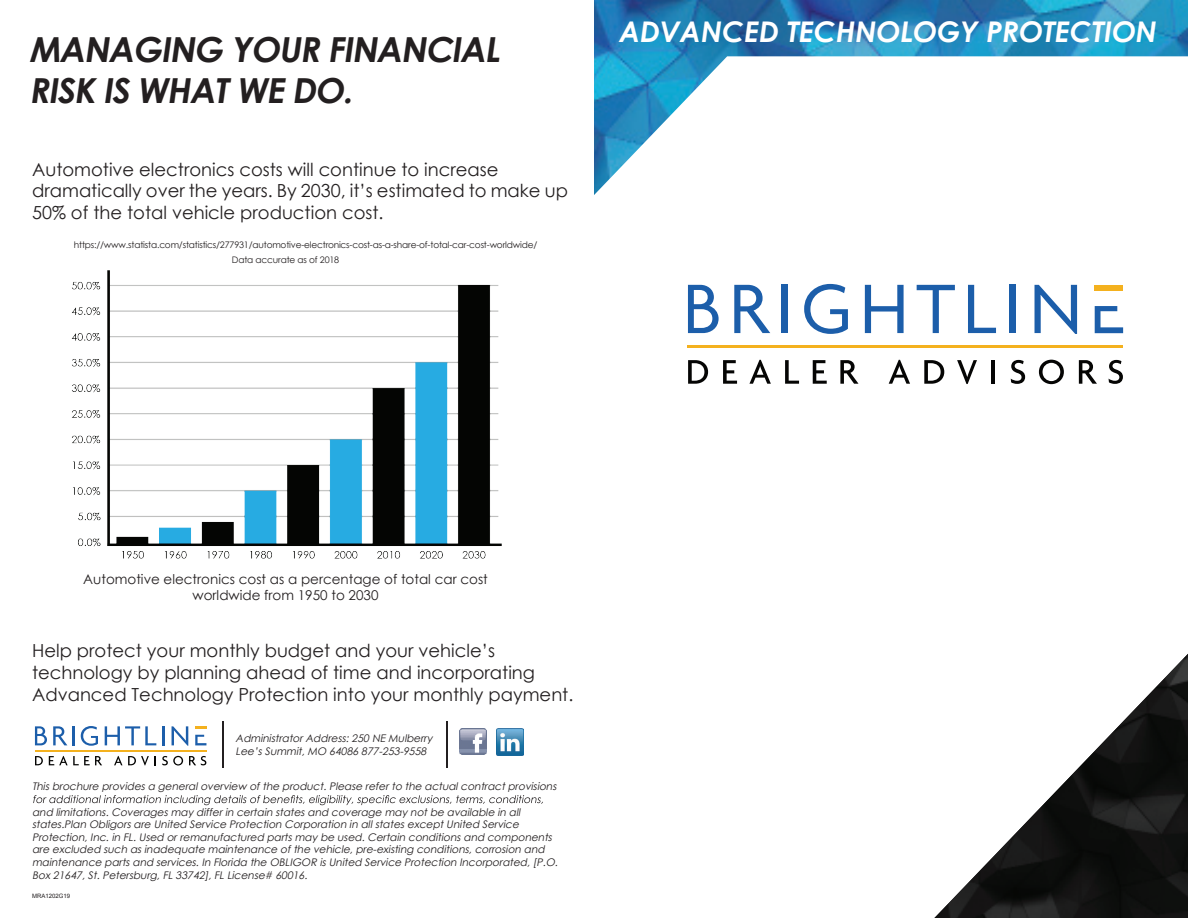
<style>
.page{position:relative;width:1188px;height:918px;background:#fff}
.page>*{position:absolute;margin:0;border:0;box-sizing:border-box;transform-origin:0 0}
.t1{font:700 34.5px/41.4px "Century Gothic";color:#231f20}
.t2{font:italic 700 28.5px "Century Gothic";color:#fff}
.t3{font:18px/21.6px "Century Gothic";color:#231f20}
.t4{font:13.5px/16.2px "Century Gothic";color:#231f20;text-align:center}
.t5{font:italic 10.5px/12.6px "Century Gothic";color:#231f20}
.t6{font:9px/14.7px "Century Gothic";letter-spacing:-.02em;color:#231f20}
.t7{font:6px "Arial";color:#231f20}
</style>
<div class="page">
<img style="left:594px;top:0;width:594px;height:195px">
<img style="left:934px;top:654px;width:254px;height:264px">
<img style="left:497px;top:729px;width:26px;height:26px">
<img style="left:460px;top:728px;width:26px;height:27px">
<svg style="left:460px;top:734px;width:26px;height:1px"></svg>
<svg style="left:460px;top:741px;width:26px;height:1px"></svg>
<svg style="left:460px;top:748px;width:26px;height:1px"></svg>
<hr style="left:222px;top:721px;width:1px;height:47px;background:#231f20">
<hr style="left:446px;top:721px;width:1px;height:47px;background:#231f20">
<svg style="left:33px;top:795px;width:510px;height:10px"></svg>
<img style="left:72px;top:271px;width:429px;height:288px">
<svg style="left:688px;top:285px;width:31px;height:48px"></svg>
<svg style="left:734px;top:285px;width:36px;height:48px"></svg>
<div style="left:781px;top:285px;width:7px;height:48px;background:#1c5eaa"></div>
<svg style="left:804px;top:284px;width:44px;height:50px"></svg>
<svg style="left:865px;top:285px;width:39px;height:48px"></svg>
<svg style="left:917px;top:285px;width:38px;height:48px"></svg>
<svg style="left:968px;top:285px;width:28px;height:48px"></svg>
<div style="left:1010px;top:285px;width:6px;height:48px;background:#1c5eaa"></div>
<svg style="left:1035px;top:285px;width:42px;height:49px"></svg>
<svg style="left:1095px;top:306px;width:28px;height:27px"></svg>
<div style="left:1095px;top:285px;width:28px;height:6px;background:#f4b11e"></div>
<svg style="left:688px;top:360px;width:20px;height:24px"></svg>
<svg style="left:723px;top:360px;width:14px;height:24px"></svg>
<svg style="left:749px;top:360px;width:22px;height:24px"></svg>
<svg style="left:785px;top:360px;width:14px;height:24px"></svg>
<svg style="left:813px;top:360px;width:14px;height:24px"></svg>
<svg style="left:840px;top:360px;width:19px;height:24px"></svg>
<svg style="left:889px;top:360px;width:21px;height:24px"></svg>
<svg style="left:924px;top:360px;width:20px;height:24px"></svg>
<svg style="left:957px;top:360px;width:20px;height:24px"></svg>
<hr style="left:992px;top:360px;width:3px;height:24px;background:#050504">
<svg style="left:1011px;top:360px;width:14px;height:24px"></svg>
<svg style="left:1039px;top:360px;width:25px;height:24px"></svg>
<svg style="left:1079px;top:360px;width:18px;height:24px"></svg>
<svg style="left:1109px;top:360px;width:14px;height:24px"></svg>
<hr style="left:688px;top:345px;width:435px;height:3px;background:#f4b11e">
<svg style="left:35px;top:726px;width:12px;height:19px"></svg>
<svg style="left:53px;top:726px;width:21px;height:19px"></svg>
<svg style="left:81px;top:726px;width:17px;height:20px"></svg>
<svg style="left:105px;top:726px;width:51px;height:19px"></svg>
<svg style="left:162px;top:726px;width:2px;height:19px"></svg>
<svg style="left:172px;top:726px;width:16px;height:20px"></svg>
<svg style="left:195px;top:735px;width:11px;height:10px"></svg>
<svg style="left:195px;top:726px;width:11px;height:3px"></svg>
<svg style="left:35px;top:756px;width:8px;height:9px"></svg>
<svg style="left:49px;top:756px;width:53px;height:9px"></svg>
<svg style="left:114px;top:756px;width:8px;height:9px"></svg>
<svg style="left:128px;top:756px;width:21px;height:9px"></svg>
<svg style="left:162px;top:756px;width:21px;height:10px"></svg>
<svg style="left:189px;top:756px;width:17px;height:9px"></svg>
<hr style="left:35px;top:750px;width:171px;height:1px;background:#f4b11e">
<h1 class="t1" style="left:29px;top:27px;width:478px">MANAGING YOUR FINANCIAL<br>RISK IS WHAT WE DO.</h1>
<h3 class="t3" style="left:32px;top:158px;width:537px">Automotive electronics costs will continue to increase dramatically over the years. By 2030, it’s estimated to make up<br>50% of the total vehicle production cost.</h3>
<p class="t6" style="left:232px;top:237px;width:307px;text-indent:-158px">https://www.statista.com/statistics/277931/automotive-electronics-cost-as-a-share-of-total-car-cost-worldwide/<br>Data accurate as of 2018</p>
<h2 class="t2" style="left:619px;top:13px;width:540px">ADVANCED TECHNOLOGY PROTECTION</h2>
<p class="t4" style="left:83px;top:571px;width:406px">Automotive electronics cost as a percentage of total car cost worldwide from 1950 to 2030</p>
<h3 class="t3" style="left:32px;top:640px;width:543px">Help protect your monthly budget and your vehicle’s technology by planning ahead of time and incorporating<br>Advanced Technology Protection into your monthly payment.</h3>
<p class="t5" style="left:236px;top:732px;width:200px">Administrator Address: 250 NE Mulberry<br>Lee’s Summit, MO 64086 877-253-9558</p>
<p class="t5" style="left:32px;top:780px;width:528px">This brochure provides a general overview of the product. Please refer to the actual contract provisions</p>
<p class="t5" style="left:32px;top:805px;width:529px">and limitations. Coverages may differ in certain states and coverage may not be available in all states.Plan Obligors are United Service Protection Corporation in all states except United Service Protection, Inc. in FL. Used or remanufactured parts may be used. Certain conditions and components are excluded such as inadequate maintenance of the vehicle, pre-existing conditions, corrosion and maintenance parts and services. In Florida the OBLIGOR is United Service Protection Incorporated, [P.O.<br>Box 21647, St. Petersburg, FL 33742], FL License# 60016.</p>
<p class="t7" style="left:32px;top:891px;width:40px">MRA1202G19</p>
</div>
